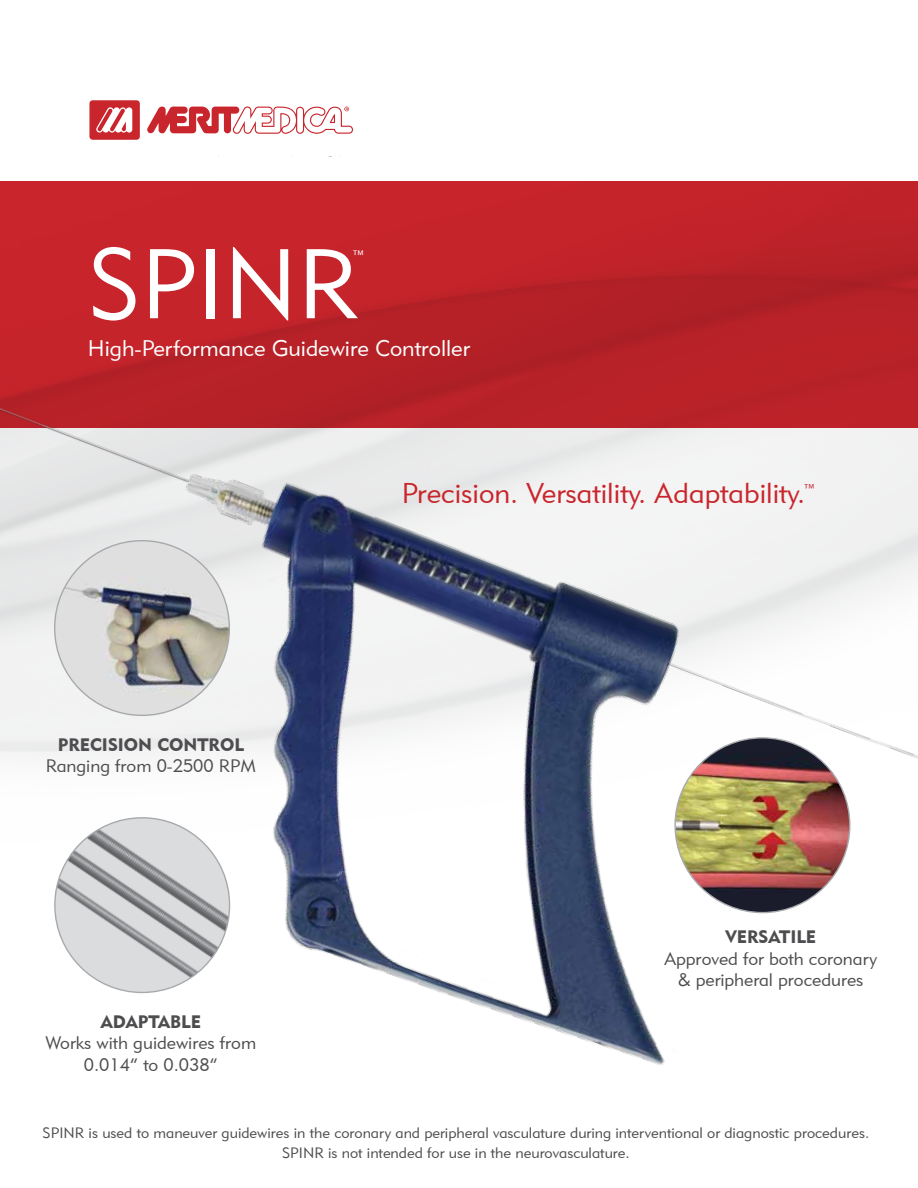
<style>
.page{position:relative;width:918px;height:1188px;background:#fff}
.page>*{position:absolute;margin:0;border:0;box-sizing:border-box;transform-origin:0 0}
.t1{font:97.5px "Geometric 415 BT Lite A";color:#fff}
.t2{font:28.5px "Geometric 415 BT Lite A";color:#c9252c}
.t3{font:22.5px "Geometric 415 BT Lite A";color:#fff}
.t4{font:18px/21.6px "Geometric 415 BT Lite A";color:#4d4d4f;text-align:center}
.t5{font:18px "Geometric 415 BT Black A";color:#4d4d4f}
.t6{font:17.55px "Geometric 415 BT Lite A";color:#fff}
.t7{font:15px/19.5px "Geometric 415 BT Lite A";color:#4d4d4f;text-align:center}
</style>
<div class="page">
<img style="left:0;top:181px;width:918px;height:84px">
<svg style="left:89px;top:100px;width:51px;height:40px"></svg>
<svg style="left:147px;top:106px;width:206px;height:28px"></svg>
<img style="left:0;top:265px;width:918px;height:800px">
<img style="left:675px;top:738px;width:175px;height:175px;border-radius:87px">
<img style="left:55px;top:541px;width:174px;height:174px;border-radius:87px">
<img style="left:55px;top:818px;width:175px;height:174px;border-radius:87px">
<h1 class="t1" style="left:88px;top:224px;width:273px">SPINR</h1>
<p class="t6" style="left:351px;top:246px;width:16px">™</p>
<h3 class="t3" style="left:88px;top:334px;width:384px">High-Performance Guidewire Controller</h3>
<p class="t5" style="left:58px;top:734px;width:188px">PRECISION CONTROL</p>
<p class="t4" style="left:46px;top:755px;width:212px">Ranging from 0-2500 RPM</p>
<p class="t5" style="left:101px;top:1010px;width:102px">ADAPTABLE</p>
<p class="t4" style="left:46px;top:1032px;width:212px">Works with guidewires from<br>0.014” to 0.038”</p>
<h2 class="t2" style="left:402px;top:475px;width:416px">Precision. Versatility. Adaptability.<sup>™</sup></h2>
<p class="t5" style="left:726px;top:926px;width:92px">VERSATILE</p>
<p class="t4" style="left:664px;top:947px;width:214px">Approved for both coronary &amp; peripheral procedures</p>
<p class="t7" style="left:43px;top:1123px;width:828px">SPINR is used to maneuver guidewires in the coronary and peripheral vasculature during interventional or diagnostic procedures.<br>SPINR is not intended for use in the neurovasculature.</p>
</div>
